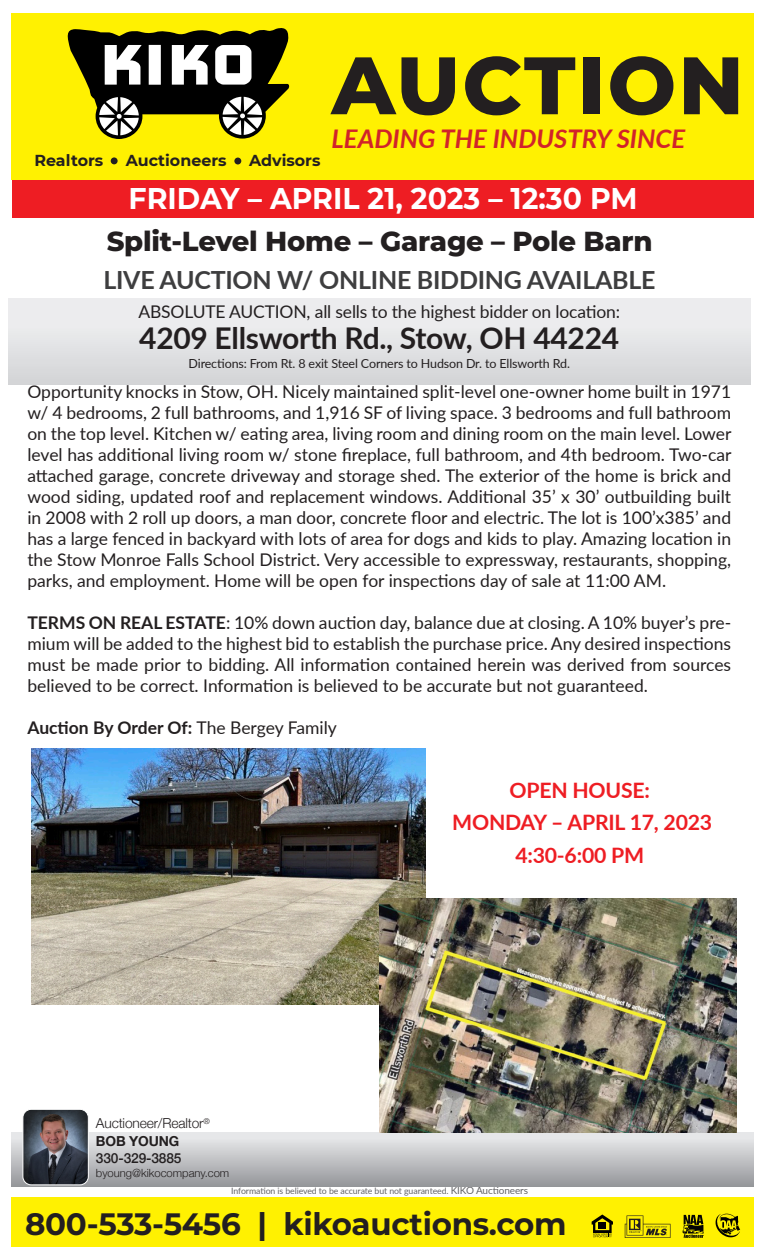
<style>
.page{position:relative;width:765px;height:1260px;background:#fff}
.page>*{position:absolute;margin:0;border:0;box-sizing:border-box;transform-origin:0 0}
.t1{font:800 81.25px "Montserrat";letter-spacing:.025em;color:#231f20}
.t2{font:700 31px "Montserrat";letter-spacing:-.01em;color:#231f20}
.t3{font:700 30px "Lato";letter-spacing:-.01em;color:#231f20}
.t4{font:700 30px "Montserrat";color:#fff;scale:.95 1}
.t5{font:800 27.5px "Montserrat";letter-spacing:-.01em;color:#231f20}
.t6{font:italic 700 25.75px "Lato";color:#d1232a}
.t7{font:700 25px "Lato";letter-spacing:-.01em;color:#3e3e3f}
.t8{font:700 21.25px/32.5px "Lato";letter-spacing:-.01em;color:#ee1d23;text-align:center}
.t9{font:17.5px/21px "Lato";color:#231f20;text-align:justify}
.t10{font:700 17.5px "Lato";letter-spacing:-.005em;color:#231f20}
.t11{font:700 15.88px "Montserrat";color:#231f20}
.t12{font:300 13.75px "Helvetica Neue";letter-spacing:-.01em;color:#231f20}
.t13{font:500 13.75px "Helvetica Neue";letter-spacing:-.01em;color:#231f20}
.t14{font:700 13.75px "Helvetica Neue";letter-spacing:-.01em;color:#231f20}
.t15{font:12.5px "Lato";letter-spacing:-.01em;color:#231f20}
.t16{font:300 11.25px "Helvetica Neue";color:#231f20}
.t17{font:8.75px "Lato";letter-spacing:-.01em;color:#636366}
.s1{font-weight:700}
.s2{font-weight:400}
.s3{font-size:10px}
</style>
<div class="page">
<div style="left:11px;top:1197px;width:743px;height:49px;background:#fff101"></div>
<svg style="left:592px;top:1215px;width:21px;height:22px"></svg>
<svg style="left:625px;top:1215px;width:45px;height:23px"></svg>
<svg style="left:682px;top:1215px;width:22px;height:23px"></svg>
<svg style="left:716px;top:1214px;width:24px;height:24px"></svg>
<div style="left:11px;top:1133px;width:743px;height:53px;background:linear-gradient(to bottom,#edeeef,#96979b)"></div>
<div style="left:8px;top:298px;width:743px;height:86px;background:linear-gradient(to bottom,#f2f2f3,#d5d7d9)"></div>
<div style="left:12px;top:180px;width:742px;height:38px;background:#ee1d23"></div>
<img style="left:31px;top:749px;width:395px;height:256px">
<img style="left:379px;top:898px;width:358px;height:235px">
<img style="left:23px;top:1111px;width:65px;height:74px">
<div style="left:22px;top:1109px;width:67px;height:76px;border:1px solid #fff;border-radius:8px"></div>
<div style="left:11px;top:13px;width:743px;height:167px;background:#fff101"></div>
<svg style="left:67px;top:28px;width:223px;height:111px"></svg>
<div style="left:111px;top:157px;width:7px;height:7px;background:#231f20;border-radius:50%"></div>
<div style="left:234px;top:158px;width:7px;height:6px;background:#231f20;border-radius:50%"></div>
<p class="t11" style="left:34px;top:149px;width:70px">Realtors</p>
<p class="t11" style="left:126px;top:149px;width:102px">Auctioneers</p>
<p class="t11" style="left:249px;top:149px;width:73px">Advisors</p>
<p class="t1" style="left:332px;top:26px;width:414px">AUCTION</p>
<p class="t6" style="left:332px;top:120px;width:355px">LEADING THE INDUSTRY SINCE</p>
<p class="t4" style="left:129px;top:177px;width:537px">FRIDAY – APRIL 21, 2023 – 12:30 PM</p>
<p class="t5" style="left:107px;top:221px;width:547px">Split-Level Home – Garage – Pole Barn</p>
<p class="t7" style="left:103px;top:261px;width:554px">LIVE AUCTION W/ ONLINE BIDDING AVAILABLE</p>
<p class="t9" style="left:138px;top:300px;width:483px">ABSOLUTE AUCTION, all sells to the highest bidder on location:</p>
<p class="t3" style="left:139px;top:316px;width:481px">4209 Ellsworth Rd., Stow, OH 44224</p>
<p class="t15" style="left:189px;top:354px;width:383px">Directions: From Rt. 8 exit Steel Corners to Hudson Dr. to Ellsworth Rd.</p>
<p class="t9" style="left:27px;top:381px;width:706px">Opportunity knocks in Stow, OH. Nicely maintained split-level one-owner home built in 1971 w/ 4 bedrooms, 2 full bathrooms, and 1,916 SF of living space. 3 bedrooms and full bathroom on the top level. Kitchen w/ eating area, living room and dining room on the main level. Lower level has additional living room w/ stone fireplace, full bathroom, and 4th bedroom. Two-car attached garage, concrete driveway and storage shed. The exterior of the home is brick and wood siding, updated roof and replacement windows. Additional 35’ x 30’ outbuilding built in 2008 with 2 roll up doors, a man door, concrete floor and electric. The lot is 100’x385’ and has a large fenced in backyard with lots of area for dogs and kids to play. Amazing location in the Stow Monroe Falls School District. Very accessible to expressway, restaurants, shopping, parks, and employment. Home will be open for inspections day of sale at 11:00 AM.</p>
<p class="t9" style="left:27px;top:612px;width:705px"><span class="s1">TERMS ON REAL ESTATE</span>: 10% down auction day, balance due at closing. A 10% buyer’s pre&shy;mium will be added to the highest bid to establish the purchase price. Any desired inspections must be made prior to bidding. All information contained herein was derived from sources believed to be correct. Information is believed to be accurate but not guaranteed.</p>
<p class="t10" style="left:27px;top:715px;width:311px">Auction By Order Of: <span class="s2">The Bergey Family</span></p>
<p class="t12" style="left:96px;top:1112px;width:115px">Auctioneer/Realtor<sup>®</sup></p>
<p class="t14" style="left:96px;top:1131px;width:85px">BOB YOUNG</p>
<p class="t13" style="left:96px;top:1147px;width:87px">330-329-3885</p>
<p class="t16" style="left:96px;top:1164px;width:135px">byoung@kikocompany.com</p>
<p class="t8" style="left:509px;top:773px;width:142px">OPEN HOUSE:</p>
<p class="t8" style="left:452px;top:805px;width:262px">MONDAY – APRIL 17, 2023<br>4:30-6:00 PM</p>
<p class="t17" style="left:231px;top:1185px;width:298px">Information is believed to be accurate but not guaranteed. <span class="s3">KIKO Auctioneers</span></p>
<p class="t2" style="left:25px;top:1202px;width:543px">800-533-5456 | kikoauctions.com</p>
</div>
